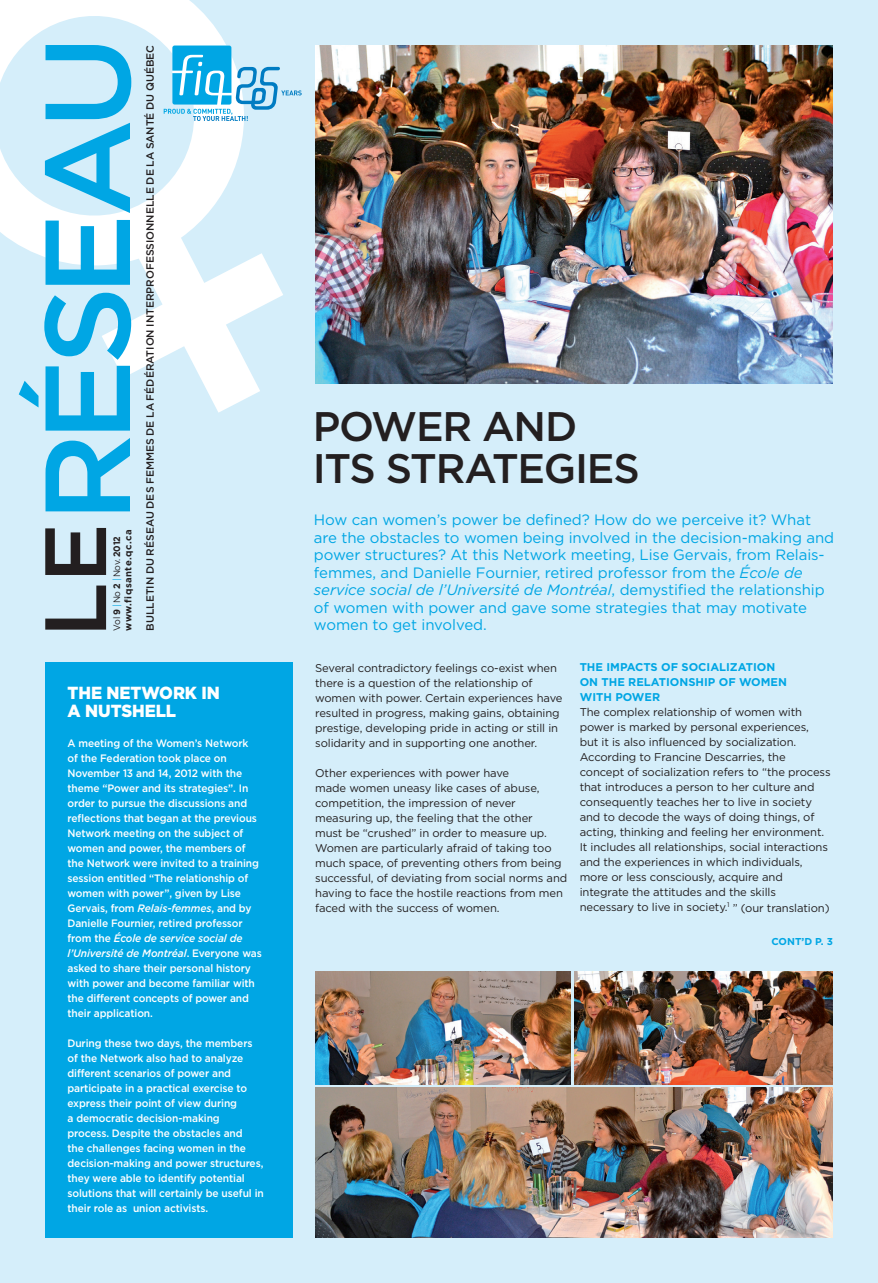
<style>
.page{position:relative;width:878px;height:1283px;background:#fff}
.page>*{position:absolute;margin:0;border:0;box-sizing:border-box;transform-origin:0 0}
.t1{font:500 41.25px/41.2px "Gotham";letter-spacing:-.03em;color:#231f20}
.t2{font:900 17.5px/17.5px "Gotham";letter-spacing:-.005em;color:#fff;scale:.95 1}
.t3{font:15px/17.5px "Gotham";letter-spacing:-.005em;color:#00a6e4}
.t4{font:11.25px/15px "Gotham";letter-spacing:-.01em;color:#231f20}
.t5{font:700 11.25px/15px "Gotham";color:#00a6e4}
.t6{font:500 10.75px/15px "Gotham";letter-spacing:-.01em;color:#fff;scale:.95 1}
.t7{font:500 10.5px "Gotham";color:#231f20}
.t8{font:700 10px "Gotham";color:#00a6e4}
.t9{font:700 9.5px "Gotham";letter-spacing:.04em;color:#231f20}
.t10{font:9.38px "Gotham";color:#231f20;scale:.95 1}
.s1{font-weight:700}
.s2{color:#00a6e4}
.s3{font-style:italic}
</style>
<div class="page">
<div style="left:0;top:0;width:878px;height:1282px;background:#d5eefa"></div>
<svg style="left:0;top:0;width:283px;height:413px"></svg>
<svg style="left:19px;top:45px;width:112px;height:466px"></svg>
<svg style="left:45px;top:528px;width:61px;height:101px"></svg>
<div style="left:45px;top:662px;width:247px;height:576px;background:#00a6e4"></div>
<img style="left:315px;top:45px;width:517px;height:339px">
<img style="left:315px;top:1088px;width:517px;height:150px">
<img style="left:315px;top:971px;width:255px;height:113px">
<img style="left:574px;top:971px;width:258px;height:113px">
<svg style="left:164px;top:46px;width:138px;height:75px"></svg>
<p class="t10" style="left:112px;top:631px;width:101px;rotate:-90deg">vol <span class="s1">9</span> <span class="s2">|</span> no <span class="s1">2</span> <span class="s2">|</span> nov. <span class="s1">2012</span></p>
<p class="t9" style="left:122px;top:631px;width:103px;rotate:-90deg">WWW.FIQSANTE.QC.CA</p>
<p class="t7" style="left:144px;top:631px;width:587px;rotate:-90deg">Bulletin du réseau des femmes de la fédération interprofessionnelle de la santé du québec</p>
<h2 class="t2" style="left:68px;top:683px;width:160px">THE NETWORK IN<br>A NUTSHELL</h2>
<p class="t6" style="left:67px;top:735px;width:206px">A meeting of the Women’s Network<br>of the Federation took place on November 13 and 14, 2012 with the theme “Power and its strategies”. I n order to pursue the discussions and reflections that began at the previous Network meeting on the subject of women and power, the members of the Network were invited to a training session entitled “The relationship of women with power”, given by Lise Gervais, from <span class="s3">Relais-femmes</span>, and by Danielle Fournier, retired professor from the <span class="s3">École de service social de l’Université de Montréal</span>. Everyone was asked to share their personal history with power and become familiar with the different concepts of power and their application.</p>
<p class="t6" style="left:67px;top:1035px;width:208px">During these two days, the members of the Network also had to analyze different scenarios of power and participate in a practical exercise to express their point of view during<br>a democratic decision-making process. Despite the obstacles and<br>the challenges facing women in the decision-making and power structures, they were able to identify potential solutions that will certainly be useful in their role as union activists.</p>
<h1 class="t1" style="left:312px;top:405px;width:328px">Power and its strategies</h1>
<p class="t3" style="left:314px;top:511px;width:521px">How can women’s power be defined? How do we perceive it? What are the obstacles to women being involved in the decision-making and power structures? At this Network meeting, Lise Gervais, from Relais&shy;femmes, and Danielle Fournier, retired professor from the <span class="s3">École de service social de l’Université de Montréal</span>, demystified the relationship of women with power and gave some strategies that may motivate</p>
<h3 class="t3" style="left:314px;top:616px;width:174px">women to get involved.</h3>
<p class="t4" style="left:315px;top:660px;width:249px">Several contradictory feelings co-exist when there is a question of the relationship of women with power. Certain experiences have resulted in progress, making gains, obtaining prestige, developing pride in acting or still in solidarity and in supporting one another.</p>
<p class="t4" style="left:315px;top:765px;width:254px">Other experiences with power have<br>made women uneasy like cases of abuse, competition, the impression of never measuring up, the feeling that the other<br>must be “crushed” in order to measure up.<br>Women are particularly afraid of taking too much space, of preventing others from being successful, of deviating from social norms and having to face the hostile reactions from men faced with the success of women.</p>
<p class="t5" style="left:579px;top:659px;width:209px">THE IMPACTS OF SOCIALIZATION<br>ON THE RELATIONSHIP OF WOMEN<br>WITH POWER</p>
<p class="t4" style="left:579px;top:704px;width:252px">The complex relationship of women with power is marked by personal experiences, but it is also influenced by socialization.<br>According to Francine Descarries, the concept of socialization refers to “the process that introduces a person to her culture and consequently teaches her to live in society and to decode the ways of doing things, of acting, thinking and feeling her environment.<br>It includes all relationships, social interactions and the experiences in which individuals, more or less consciously, acquire and integrate the attitudes and the skills necessary to live in society.<sup>1</sup> ” (our translation)</p>
<p class="t8" style="left:771px;top:936px;width:9px">CON</p>
<p class="t8" style="left:795px;top:936px;width:39px">T’D P. 3</p>
</div>
